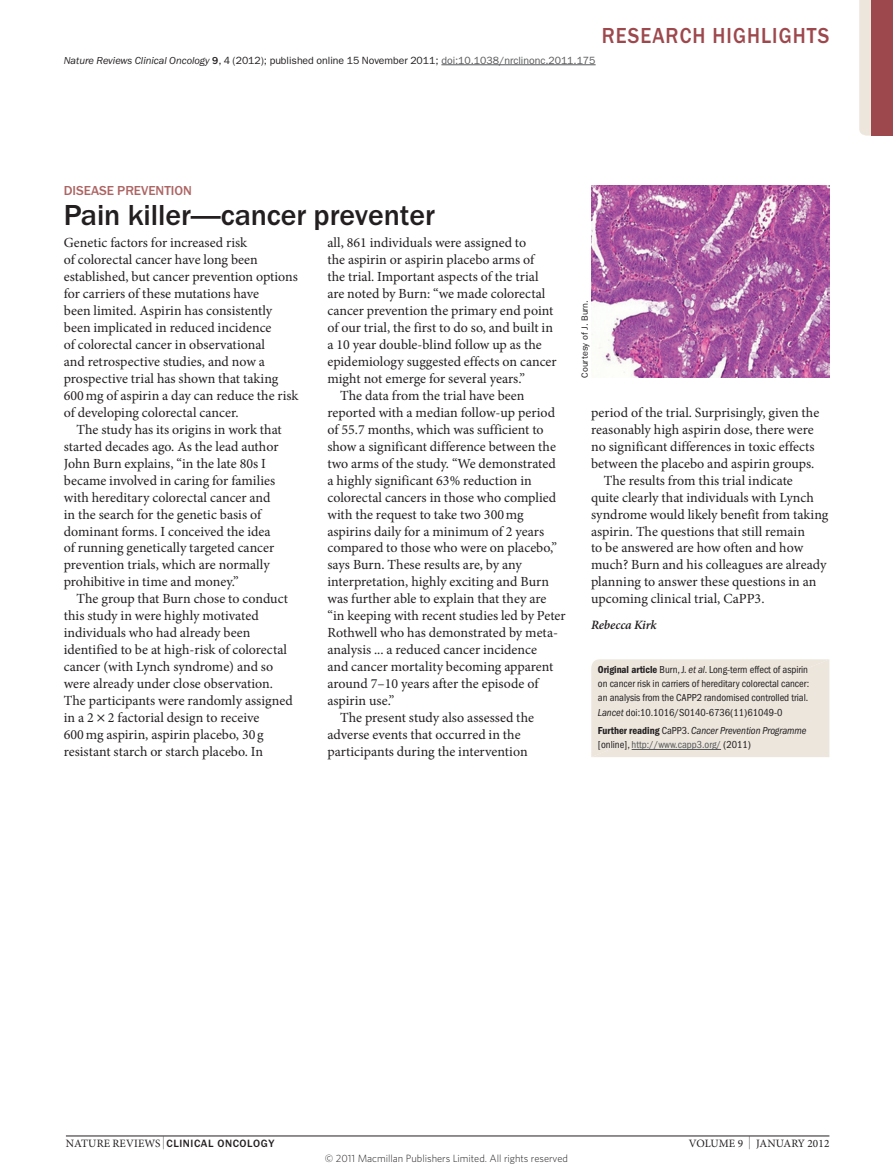
<style>
.page{position:relative;width:893px;height:1174px;background:#fff}
.page>*{position:absolute;margin:0;border:0;box-sizing:border-box;transform-origin:0 0}
.Title{font:500 30px "ITC Franklin Gothic Std";letter-spacing:-.005em;color:#231f20}
.t1{font:500 22.5px "ITC Franklin Gothic Std";letter-spacing:.05em;color:#9d484d;scale:.9 1}
.Body_text{font:13.95px/17px "Minion Pro";color:#231f20}
.Body_first{font:13.95px/17px "Minion Pro";color:#231f20}
.Strapline{font:500 13.5px "ITC Franklin Gothic Std";letter-spacing:-.005em;color:#ad6564}
.Authors{font:italic 600 12.75px "Minion Pro";letter-spacing:-.005em;color:#231f20}
.t2{font:11.25px "Minion Pro";letter-spacing:.005em;color:#231f20}
.t3{font:500 10.95px "ITC Franklin Gothic Std";letter-spacing:.05em;color:#231f20}
.References{font:condensed 10.5px/14.2px "ITC Franklin Gothic Std";letter-spacing:-.005em;color:#231f20}
.Citation_line{font:10.5px "ITC Franklin Gothic Std";letter-spacing:-.005em;color:#231f20}
.References-2{font:italic condensed 10.5px/14.2px "ITC Franklin Gothic Std";letter-spacing:-.005em;color:#231f20}
.t4{font:300 10.5px "Whitney";color:#231f20}
.Figure_credit{font:9px "ITC Franklin Gothic Std";color:#231f20}
.s1{font-style:italic}
.s2{font-weight:500}
.s3{color:#57585a}
.s4{font-family:"ITC Franklin Gothic Std"}
.s5{font-family:"ITC Franklin Gothic Std Dm Cd";font-stretch:normal}
.s6{font-family:"ITC Franklin Gothic Std Dm Cd";font-style:normal;font-stretch:normal}
.s7{font-style:normal}
.s8{font-style:normal;color:#57585a}
.s9{font-family:"Minion Pro";font-weight:400;font-size:11.25px}
.s10{font-family:"Minion Pro";font-weight:400;font-size:12.9px}
.s11{font-size:12.9px}
</style>
<div class="page">
<hr style="left:66px;top:1135px;width:763px;height:1px;background:#231f20">
<hr style="left:441px;top:65px;width:155px;height:1px;background:#57585a">
<svg style="left:859px;top:0;width:13px;height:136px;background:#e6dad2"></svg>
<div style="left:872px;top:0;width:21px;height:136px;background:#9d484d"></div>
<div style="left:591px;top:659px;width:238px;height:98px;background:#ece6dd"></div>
<hr style="left:632px;top:749px;width:89px;height:1px;background:#57585a">
<img style="left:591px;top:186px;width:238px;height:192px">
<p class="Citation_line" style="left:64px;top:54px;width:533px"><span class="s1">Nature Reviews Clinical Oncology</span> <span class="s2">9</span>, 4 (2012); published online 15 November 2011; <span class="s3">doi:10.1038/nrclinonc.2011.175</span></p>
<p class="t1" style="left:602px;top:22px;width:254px">RESEARCH HIGHLIGHTS</p>
<p class="Strapline" style="left:64px;top:183px;width:130px">DISEASE PREVENTION</p>
<p class="Title" style="left:64px;top:198px;width:373px">Pain killer—cancer preventer</p>
<p class="Body_text" style="left:327px;top:234px;width:231px">all, 861 individuals were assigned to<br>the aspirin or aspirin placebo arms of<br>the trial. Important aspects of the trial are noted by Burn: “we made colorectal cancer prevention the primary end point of our trial, the first to do so, and built in a 10 year double-blind follow up as the epidemiology suggested effects on cancer might not emerge for several years.”</p>
<p class="Body_text" style="left:327px;top:387px;width:240px;text-indent:13px">The data from the trial have been reported with a median follow-up period of 55.7 months, which was sufficient to show a significant difference between the two arms of the study. “We demonstrated<br>a highly significant 63% reduction in colorectal cancers in those who complied with the request to take two 300mg aspirins daily for a minimum of 2 years compared to those who were on placebo,” says Burn. These results are, by any interpretation, highly exciting and Burn was further able to explain that they are “in keeping with recent studies led by Peter Rothwell who has demonstrated by meta&shy;analysis ... a reduced cancer incidence<br>and cancer mortality becoming apparent around 7–10 years after the episode of aspirin use.”</p>
<p class="Body_text" style="left:327px;top:709px;width:208px;text-indent:13px">The present study also assessed the adverse events that occurred in the participants during the intervention</p>
<p class="Body_first" style="left:64px;top:234px;width:236px">Genetic factors for increased risk<br>of colorectal cancer have long been established, but cancer prevention options for carriers of these mutations have<br>been limited. Aspirin has consistently been implicated in reduced incidence<br>of colorectal cancer in observational<br>and retrospective studies, and now a prospective trial has shown that taking 600mg of aspirin a day can reduce the risk of developing colorectal cancer.</p>
<p class="Body_text" style="left:64px;top:421px;width:220px;text-indent:13px">The study has its origins in work that started decades ago. As the lead author John Burn explains, “in the late 80s I became involved in caring for families with hereditary colorectal cancer and in the search for the genetic basis of dominant forms. I conceived the idea of running genetically targeted cancer prevention trials, which are normally prohibitive in time and money.”</p>
<p class="Body_text" style="left:64px;top:590px;width:230px;text-indent:13px">The group that Burn chose to conduct this study in were highly motivated individuals who had already been identified to be at high-risk of colorectal cancer (with Lynch syndrome) and so were already under close observation.<br>The participants were randomly assigned in a 2 <span class="s4">×</span> 2 factorial design to receive 600mg aspirin, aspirin placebo, 30 g resistant starch or starch placebo. In</p>
<p class="Figure_credit" style="left:579px;top:378px;width:79px;rotate:-90deg">Courtesy of J. Burn.</p>
<p class="Body_text" style="left:591px;top:404px;width:230px">period of the trial. Surprisingly, given the reasonably high aspirin dose, there were no significant differences in toxic effects between the placebo and aspirin groups.</p>
<p class="Body_text" style="left:591px;top:472px;width:239px;text-indent:13px">The results from this trial indicate<br>quite clearly that individuals with Lynch syndrome would likely benefit from taking aspirin. The questions that still remain<br>to be answered are how often and how much? Burn and his colleagues are already planning to answer these questions in an upcoming clinical trial, CaPP3.</p>
<p class="Authors" style="left:591px;top:616px;width:67px">Rebecca Kirk</p>
<p class="References" style="left:598px;top:662px;width:213px"><span class="s5">Original article</span> Burn, J. <span class="s1">et al</span>. Long-term effect of aspirin on cancer risk in carriers of hereditary colorectal cancer: an analysis from the CAPP2 randomised controlled trial.<br><span class="s1">Lancet</span> doi:10.1016/S0140-6736(11)61049-0</p>
<p class="References-2" style="left:598px;top:723px;width:210px"><span class="s6">Further reading</span> <span class="s7">CaPP3.</span> Cancer Prevention Programme <span class="s7">[online],</span> <span class="s8">http://www.capp3.org/</span> <span class="s7">(2011)</span></p>
<p class="t3" style="left:66px;top:1137px;width:210px"><span class="s9">NATURE REVIEWS</span> <span class="s10">|</span> CLINICAL ONCOLOGY</p>
<p class="t2" style="left:689px;top:1135px;width:142px">VOLUME 9 <span class="s11">|</span> JANUARY 2012</p>
<p class="t4" style="left:325px;top:1151px;width:245px">© 2011 Macmillan Publishers Limited. All rights reserved</p>
</div>
